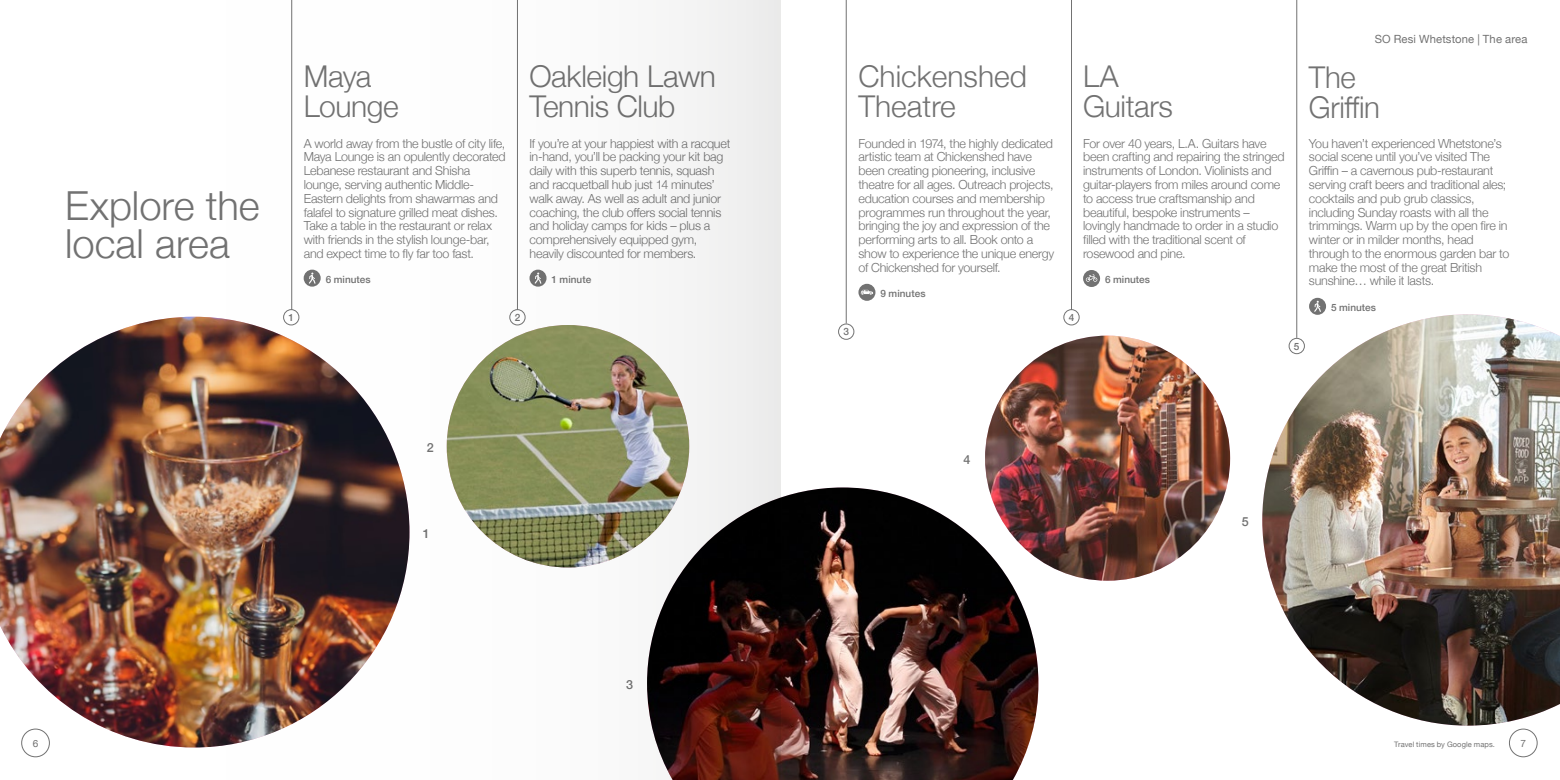
<style>
.page{position:relative;width:1560px;height:780px;background:#fff}
.page>*{position:absolute;margin:0;border:0;box-sizing:border-box;transform-origin:0 0}
.t1{font:300 40px/37.5px "Helvetica Neue";color:#727272}
.t2{font:300 30px/30px "Helvetica Neue";letter-spacing:-.01em;color:#727272}
.t3{font:300 12.5px/13.8px "Helvetica Neue";letter-spacing:-.02em;color:#727272}
.t4{font:500 12.5px "Helvetica Neue";color:#727272}
.t5{font:11.25px "Helvetica Neue";letter-spacing:.01em;color:#727272}
.t6{font:500 10px "Helvetica Neue";letter-spacing:.005em;color:#727272}
.t7{font:10px "Helvetica Neue";color:#727272}
.t8{font:7.5px "Helvetica Neue";letter-spacing:.015em;color:#727272}
</style>
<div class="page">
<img style="left:1262px;top:314px;width:297px;height:411px">
<svg style="left:1308px;top:298px;width:17px;height:17px"></svg>
<svg style="left:1313px;top:301px;width:7px;height:11px"></svg>
<svg style="left:1082px;top:270px;width:17px;height:17px"></svg>
<svg style="left:1085px;top:274px;width:12px;height:8px"></svg>
<div style="left:858px;top:284px;width:17px;height:17px;background:#727272;border-radius:50%"></div>
<svg style="left:860px;top:290px;width:13px;height:5px"></svg>
<hr style="left:845px;top:0;width:1px;height:323px;background:#727272">
<div style="left:838px;top:323px;width:16px;height:17px;border:1px solid #727272;border-radius:50%"></div>
<hr style="left:1296px;top:0;width:1px;height:338px;background:#727272">
<div style="left:1288px;top:338px;width:16px;height:16px;border:1px solid #727272;border-radius:50%"></div>
<div style="left:1508px;top:728px;width:29px;height:29px;border:1px solid #727272;border-radius:50%"></div>
<hr style="left:1070px;top:0;width:1px;height:310px;background:#727272">
<div style="left:1063px;top:309px;width:16px;height:16px;border:1px solid #727272;border-radius:50%"></div>
<img style="left:780px;top:487px;width:258px;height:293px">
<img style="left:984px;top:335px;width:245px;height:245px;border-radius:122px">
<img style="left:0;top:0;width:780px;height:780px">
<h1 class="t1" style="left:65px;top:184px;width:196px">Explore the local area</h1>
<h2 class="t2" style="left:304px;top:59px;width:96px">Maya<br>Lounge</h2>
<p class="t3" style="left:304px;top:135px;width:203px">A world away from the bustle of city life, Maya Lounge is an opulently decorated Lebanese restaurant and Shisha lounge, serving authentic Middle-Eastern delights from shawarmas and falafel to signature grilled meat dishes.<br>Take a table in the restaurant or relax with friends in the stylish lounge-bar, and expect time to fly far too fast.</p>
<p class="t6" style="left:325px;top:271px;width:47px">6 minutes</p>
<h2 class="t2" style="left:529px;top:59px;width:188px">Oakleigh Lawn<br>Tennis Club</h2>
<p class="t3" style="left:529px;top:135px;width:202px">If you’re at your happiest with a racquet in-hand, you’ll be packing your kit bag daily with this superb tennis, squash and racquetball hub just 14 minutes’ walk away. As well as adult and junior coaching, the club offers social tennis and holiday camps for kids – plus a comprehensively equipped gym, heavily discounted for members.</p>
<p class="t6" style="left:551px;top:271px;width:41px">1 minute</p>
<p class="t6" style="left:288px;top:309px;width:7px">1</p>
<p class="t6" style="left:514px;top:309px;width:7px">2</p>
<p class="t4" style="left:427px;top:438px;width:8px">2</p>
<p class="t4" style="left:423px;top:523px;width:8px">1</p>
<p class="t4" style="left:626px;top:674px;width:8px">3</p>
<h2 class="t2" style="left:858px;top:59px;width:170px">Chickenshed<br>Theatre</h2>
<p class="t3" style="left:858px;top:135px;width:197px">Founded in 1974, the highly dedicated artistic team at Chickenshed have been creating pioneering, inclusive theatre for all ages. Outreach projects, education courses and membership programmes run throughout the year, bringing the joy and expression of the performing arts to all. Book onto a show to experience the unique energy of Chickenshed for yourself.</p>
<p class="t6" style="left:880px;top:286px;width:47px">9 minutes</p>
<p class="t6" style="left:843px;top:323px;width:7px">3</p>
<h2 class="t2" style="left:1082px;top:59px;width:91px">LA<br>Guitars</h2>
<p class="t3" style="left:1082px;top:135px;width:203px">For over 40 years, L.A. Guitars have been crafting and repairing the stringed instruments of London. Violinists and guitar-players from miles around come to access true craftsmanship and beautiful, bespoke instruments – lovingly handmade to order in a studio filled with the traditional scent of rosewood and pine.</p>
<p class="t6" style="left:1104px;top:272px;width:47px">6 minutes</p>
<p class="t6" style="left:1068px;top:309px;width:7px">4</p>
<p class="t5" style="left:1374px;top:31px;width:154px">SO Resi Whetstone | The area</p>
<h2 class="t2" style="left:1308px;top:60px;width:73px">The<br>Griffin</h2>
<p class="t3" style="left:1308px;top:135px;width:202px">You haven’t experienced Whetstone’s social scene until you’ve visited The Griffin – a cavernous pub-restaurant serving craft beers and traditional ales; cocktails and pub grub classics, including Sunday roasts with all the trimmings. Warm up by the open fire in winter or in milder months, head through to the enormous garden bar to make the most of the great British sunshine… while it lasts.</p>
<p class="t6" style="left:1330px;top:300px;width:47px">5 minutes</p>
<p class="t6" style="left:1293px;top:338px;width:7px">5</p>
<p class="t4" style="left:963px;top:449px;width:8px">4</p>
<p class="t4" style="left:1241px;top:511px;width:8px">5</p>
<p class="t7" style="left:33px;top:736px;width:7px">6</p>
<p class="t7" style="left:1520px;top:736px;width:7px">7</p>
<p class="t8" style="left:1393px;top:739px;width:102px">Travel times by Google maps.</p>
</div>
